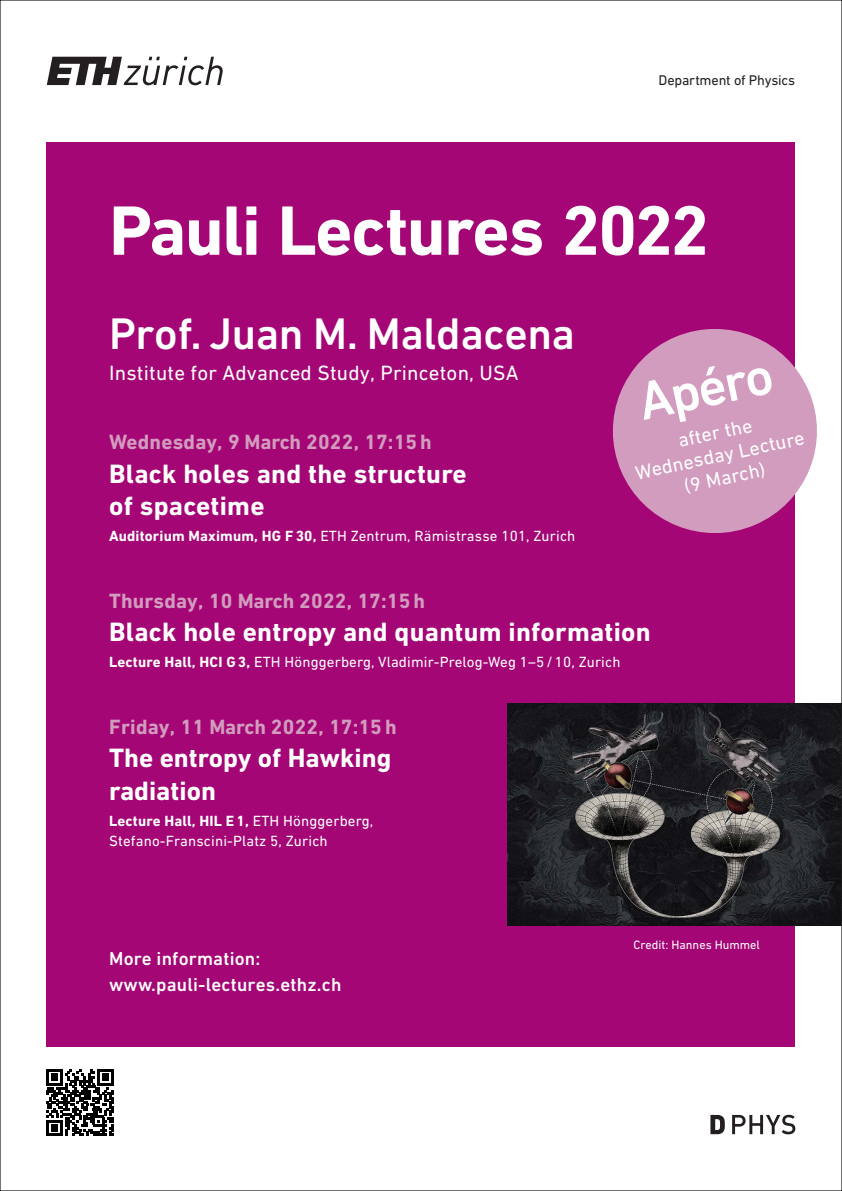
<style>
.page{position:relative;width:842px;height:1191px;background:#fff}
.page>*{position:absolute;margin:0;border:0;box-sizing:border-box;transform-origin:0 0}
.t1{font:700 71px "DIN Next W1 G";letter-spacing:-.025em;color:#fff}
.t2{font:500 54.4px "DIN Next W1 G";color:#fff}
.t3{font:500 45px "DIN Next W1 G";letter-spacing:-.01em;color:#fff}
.t4{font:700 27px/32.4px "DIN Next W1 G";letter-spacing:.01em;color:#fff}
.t5{font:700 21px "DIN Next W1 G";letter-spacing:.01em;color:#d29cbe}
.t6{font:21px "DIN Next W1 G";letter-spacing:.01em;color:#fff}
.t7{font:20px/23px "DIN Next W1 G";color:#fff;text-align:center}
.t8{font:500 19px/26px "DIN Next W1 G";letter-spacing:.01em;color:#fff}
.t9{font:15px/20px "DIN Next W1 G";letter-spacing:.01em;color:#fff}
.t10{font:14.3px "DIN Next W1 G";letter-spacing:-.015em;color:#231f20}
.t11{font:12.4px "DIN Next W1 G";color:#fff}
.s1{font-weight:700}
</style>
<div class="page">
<div style="left:47px;top:142px;width:748px;height:904px;background:#a40775"></div>
<img style="left:507px;top:703px;width:333px;height:222px">
<svg style="left:47px;top:57px;width:176px;height:28px"></svg>
<svg style="left:613px;top:329px;width:204px;height:204px;fill:#d29cbe"></svg>
<svg style="left:47px;top:1069px;width:67px;height:67px"></svg>
<svg style="left:710px;top:1115px;width:15px;height:19px"></svg>
<svg style="left:732px;top:1114px;width:63px;height:20px"></svg>
<p class="t10" style="left:658px;top:72px;width:138px">Department of Physics</p>
<h1 class="t1" style="left:109px;top:189px;width:602px">Pauli Lectures 2022</h1>
<h3 class="t3" style="left:109px;top:307px;width:467px">Prof. Juan M. Maldacena</h3>
<h3 class="t6" style="left:109px;top:360px;width:411px">Institute for Advanced Study, Princeton, USA</h3>
<h3 class="t5" style="left:109px;top:429px;width:324px">Wednesday, 9 March 2022, 17:15h</h3>
<h3 class="t4" style="left:109px;top:457px;width:359px">Black holes and the structure of spacetime</h3>
<p class="t9" style="left:109px;top:526px;width:468px"><span class="s1">Auditorium Maximum, HG F 30,</span> ETH Zentrum, Rämistrasse 101, Zurich</p>
<h2 class="t2" style="left:633px;top:371px;width:138px;rotate:-12deg">Apéro</h2>
<h3 class="t7" style="left:629px;top:439px;width:173px;rotate:-12deg">after the<br>Wednesday Lecture (9 March)</h3>
<h3 class="t5" style="left:109px;top:588px;width:317px">Thursday, 10 March 2022, 17:15 h</h3>
<h3 class="t4" style="left:109px;top:615px;width:543px">Black hole entropy and quantum information</h3>
<p class="t9" style="left:109px;top:652px;width:513px"><span class="s1">Lecture Hall, HCI G3,</span> ETH Hönggerberg, Vladimir-Prelog-Weg 1–5 / 10, Zurich</p>
<h3 class="t5" style="left:109px;top:714px;width:289px">Friday, 11 March 2022, 17:15 h</h3>
<h3 class="t4" style="left:109px;top:741px;width:284px">The entropy of Hawking radiation</h3>
<p class="t9" style="left:109px;top:810px;width:266px"><span class="s1">Lecture Hall, HIL E 1,</span> ETH Hönggerberg,<br>Stefano-Franscini-Platz 5, Zurich</p>
<p class="t8" style="left:109px;top:945px;width:234px">More information: www.pauli-lectures.ethz.ch</p>
<p class="t11" style="left:634px;top:937px;width:128px">Credit: Hannes Hummel</p>
</div>
